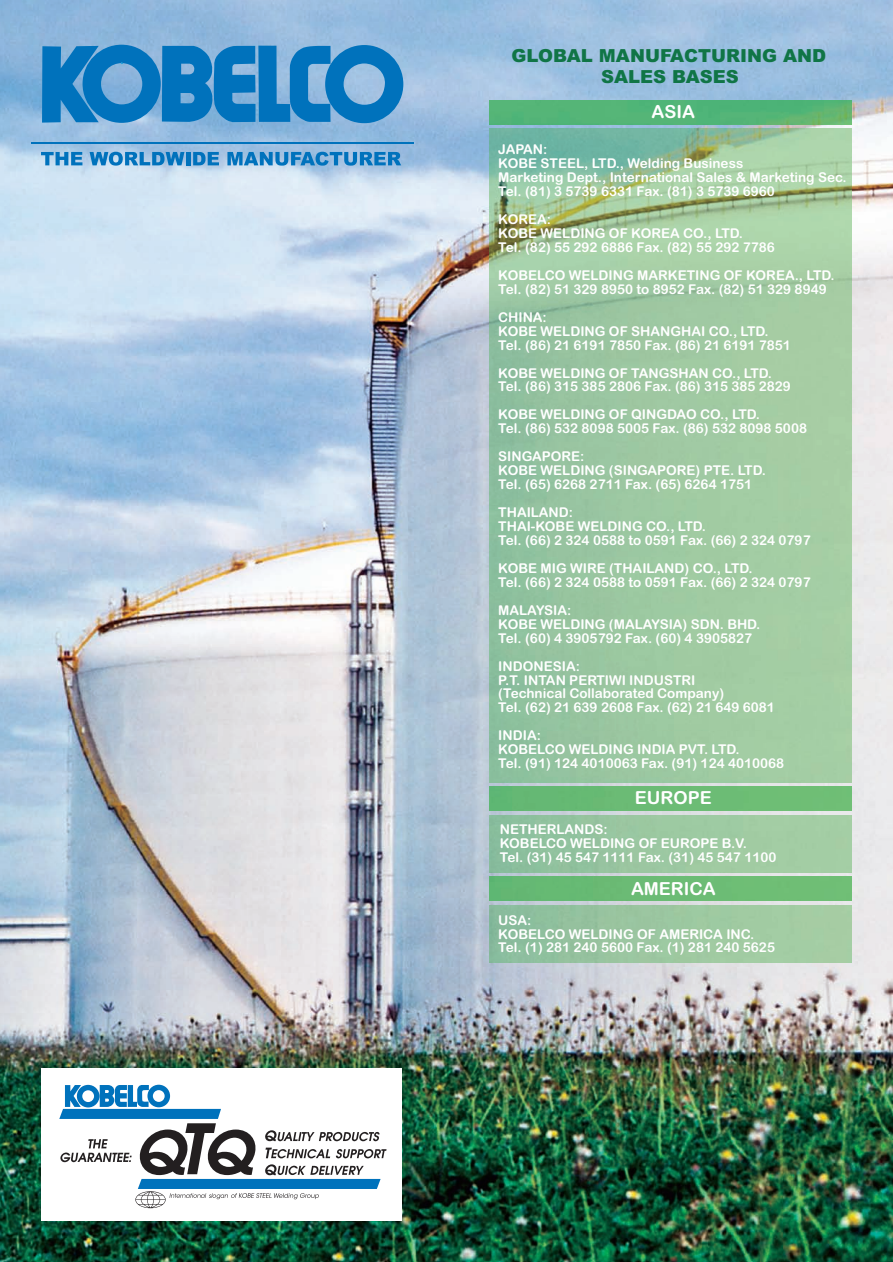
<style>
.page{position:relative;width:893px;height:1262px;background:#fff}
.page>*{position:absolute;margin:0;border:0;box-sizing:border-box;transform-origin:0 0}
.t1{font:900 18px/21px "Arial";color:#107546;text-align:center}
.t2{font:18px "Arial Rounded MT Bold";color:#fff}
.t3{font:13.5px/14px "Arial Rounded MT Bold";color:#fff}
</style>
<div class="page">
<img style="left:0;top:0;width:892px;height:1261px">
<div style="left:41px;top:1068px;width:361px;height:152px;background:#fff"></div>
<svg style="left:59px;top:1084px;width:327px;height:124px"></svg>
<img style="left:489px;top:129px;width:362px;height:653px">
<img style="left:489px;top:815px;width:362px;height:57px">
<img style="left:489px;top:905px;width:362px;height:57px">
<div style="left:489px;top:786px;width:362px;height:24px;background:#6bbb75"></div>
<div style="left:489px;top:876px;width:362px;height:24px;background:#6cbc75"></div>
<img style="left:489px;top:100px;width:362px;height:25px">
<svg style="left:42px;top:45px;width:361px;height:78px;background:#2e88c6"></svg>
<svg style="left:41px;top:152px;width:41px;height:13px"></svg>
<svg style="left:90px;top:152px;width:94px;height:14px"></svg>
<hr style="left:186px;top:152px;width:4px;height:13px;background:#0072bc">
<svg style="left:193px;top:152px;width:26px;height:13px"></svg>
<svg style="left:227px;top:152px;width:174px;height:14px;background:#4694cc"></svg>
<hr style="left:31px;top:142px;width:382px;height:2px;background:#0072bc">
<h1 class="t1" style="left:511px;top:46px;width:316px">GLOBAL MANUFACTURING AND<br>SALES BASES</h1>
<h1 class="t2" style="left:651px;top:105px;width:45px">ASIA</h1>
<p class="t3" style="left:498px;top:144px;width:350px">JAPAN:<br>KOBE STEEL, LTD., Welding Business<br>Marketing Dept., International Sales &amp; Marketing Sec.<br>Tel. (81) 3 5739 6331 Fax. (81) 3 5739 6960</p>
<p class="t3" style="left:498px;top:213px;width:278px">KOREA:<br>KOBE WELDING OF KOREA CO., LTD.<br>Tel. (82) 55 292 6886 Fax. (82) 55 292 7786</p>
<p class="t3" style="left:498px;top:269px;width:338px">KOBELCO WELDING MARKETING OF KOREA., LTD.<br>Tel. (82) 51 329 8950 to 8952 Fax. (82) 51 329 8949</p>
<p class="t3" style="left:498px;top:311px;width:294px">CHINA:<br>KOBE WELDING OF SHANGHAI CO., LTD.<br>Tel. (86) 21 6191 7850 Fax. (86) 21 6191 7851</p>
<p class="t3" style="left:498px;top:367px;width:294px">KOBE WELDING OF TANGSHAN CO., LTD.<br>Tel. (86) 315 385 2806 Fax. (86) 315 385 2829</p>
<p class="t3" style="left:498px;top:409px;width:310px">KOBE WELDING OF QINGDAO CO., LTD.<br>Tel. (86) 532 8098 5005 Fax. (86) 532 8098 5008</p>
<p class="t3" style="left:498px;top:451px;width:269px">SINGAPORE:<br>KOBE WELDING (SINGAPORE) PTE. LTD.<br>Tel. (65) 6268 2711 Fax. (65) 6264 1751</p>
<p class="t3" style="left:498px;top:506px;width:314px">THAILAND:<br>THAI-KOBE WELDING CO., LTD.<br>Tel. (66) 2 324 0588 to 0591 Fax. (66) 2 324 0797</p>
<p class="t3" style="left:498px;top:562px;width:314px">KOBE MIG WIRE (THAILAND) CO., LTD.<br>Tel. (66) 2 324 0588 to 0591 Fax. (66) 2 324 0797</p>
<p class="t3" style="left:498px;top:604px;width:264px">MALAYSIA:<br>KOBE WELDING (MALAYSIA) SDN. BHD.<br>Tel. (60) 4 3905792 Fax. (60) 4 3905827</p>
<p class="t3" style="left:498px;top:660px;width:278px">INDONESIA:<br>P.T. INTAN PERTIWI INDUSTRI<br>(Technical Collaborated Company)<br>Tel. (62) 21 639 2608 Fax. (62) 21 649 6081</p>
<p class="t3" style="left:498px;top:730px;width:287px">INDIA:<br>KOBELCO WELDING INDIA PVT. LTD.<br>Tel. (91) 124 4010063 Fax. (91) 124 4010068</p>
<h1 class="t2" style="left:635px;top:791px;width:78px">EUROPE</h1>
<p class="t3" style="left:500px;top:823px;width:278px">NETHERLANDS:<br>KOBELCO WELDING OF EUROPE B.V.<br>Tel. (31) 45 547 1111 Fax. (31) 45 547 1100</p>
<h1 class="t2" style="left:631px;top:881px;width:86px">AMERICA</h1>
<p class="t3" style="left:498px;top:914px;width:278px">USA:<br>KOBELCO WELDING OF AMERICA INC.<br>Tel. (1) 281 240 5600 Fax. (1) 281 240 5625</p>
</div>
